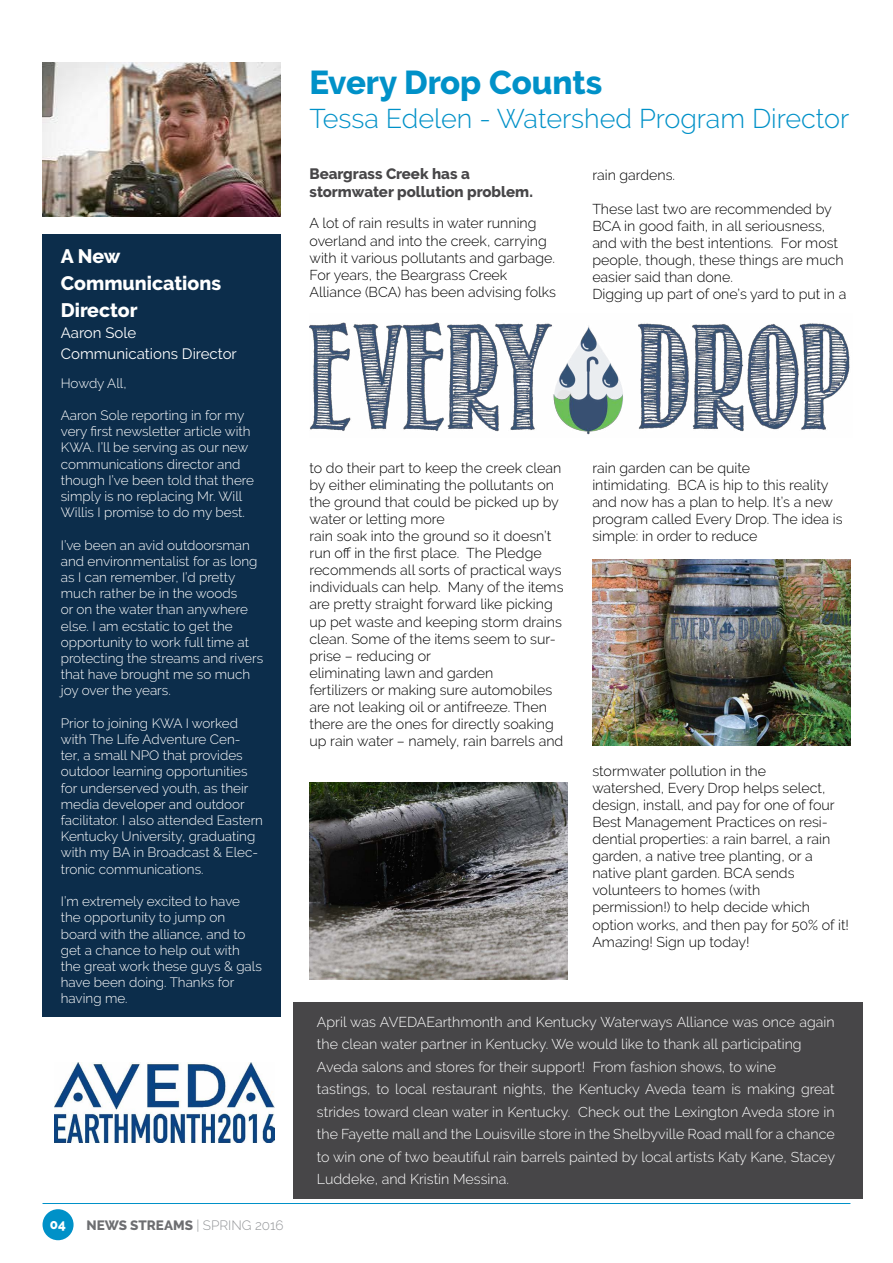
<style>
.page{position:relative;width:893px;height:1263px;background:#fff}
.page>*{position:absolute;margin:0;border:0;box-sizing:border-box;transform-origin:0 0}
.t1{font:800 33px "Raleway";color:#0091c8}
.t2{font:300 27px "Raleway";color:#0091c8}
.t3{font:800 19.5px/27px "Raleway";color:#fff}
.t4{font:800 15px/18px "Raleway";color:#474648}
.t5{font:15px/21px "Raleway";color:#fff}
.t6{font:300 14.25px/17.1px "Raleway";color:#000}
.t7{font:300 14.25px/22.5px "Raleway";color:#fff}
.t8{font:300 13.5px/16.2px "Raleway";color:#fff}
.t9{font:800 13.5px "Raleway";color:#6d6e71}
.t10{font:800 13.5px "Raleway";color:#fff}
.s1{font-weight:300;color:#939598}
</style>
<div class="page">
<hr style="left:43px;top:1203px;width:807px;height:1px;background:#0091c8">
<div style="left:43px;top:1209px;width:31px;height:31px;background:#0091c8;border-radius:50%"></div>
<div style="left:293px;top:1002px;width:570px;height:197px;background:#474648"></div>
<div style="left:43px;top:234px;width:238px;height:782px;background:#0c2d4b"></div>
<img style="left:43px;top:63px;width:238px;height:153px">
<img style="left:55px;top:1062px;width:219px;height:80px">
<img style="left:309px;top:783px;width:259px;height:196px">
<img style="left:592px;top:559px;width:258px;height:186px">
<img style="left:309px;top:322px;width:541px;height:113px">
<h3 class="t3" style="left:61px;top:243px;width:162px">A New<br>Communications<br>Director</h3>
<p class="t5" style="left:61px;top:322px;width:178px">Aaron Sole<br>Communications Director</p>
<p class="t8" style="left:61px;top:375px;width:67px">Howdy All,</p>
<p class="t8" style="left:61px;top:407px;width:195px">Aaron Sole reporting in for my very first newsletter article with<br>KWA. I’ll be serving as our new communications director and though I’ve been told that there simply is no replacing Mr. Will<br>Willis I promise to do my best.</p>
<p class="t8" style="left:61px;top:537px;width:204px">I’ve been an avid outdoorsman and environmentalist for as long as I can remember, I’d pretty much rather be in the woods<br>or on the water than anywhere else. I am ecstatic to get the opportunity to work full time at protecting the streams and rivers that have brought me so much joy over the years.</p>
<p class="t8" style="left:61px;top:715px;width:204px">Prior to joining KWA I worked with The Life Adventure Cen&shy;ter, a small NPO that provides outdoor learning opportunities for underserved youth, as their media developer and outdoor facilitator. I also attended Eastern<br>Kentucky University, graduating with my BA in Broadcast &amp; Elec&shy;tronic communications.</p>
<p class="t8" style="left:61px;top:893px;width:203px">I’m extremely excited to have the opportunity to jump on board with the alliance, and to get a chance to help out with the great work these guys &amp; gals have been doing. Thanks for having me.</p>
<p class="t10" style="left:50px;top:1216px;width:18px">04</p>
<p class="t9" style="left:86px;top:1217px;width:199px">NEWS STREAMS <span class="s1">| SPRING 2016</span></p>
<h1 class="t1" style="left:309px;top:63px;width:294px">Every Drop Counts</h1>
<h2 class="t2" style="left:309px;top:103px;width:541px">Tessa Edelen - Watershed Program Director</h2>
<p class="t4" style="left:309px;top:165px;width:225px">Beargrass Creek has a stormwater pollution problem.</p>
<p class="t6" style="left:592px;top:166px;width:84px">rain gardens.</p>
<p class="t6" style="left:592px;top:200px;width:256px">These last two are recommended by BCA in good faith, in all seriousness, and with the best intentions. For most people, though, these things are much easier said than done.<br>Digging up part of one’s yard to put in a</p>
<p class="t6" style="left:309px;top:215px;width:248px">A lot of rain results in water running overland and into the creek, carrying with it various pollutants and garbage.<br>For years, the Beargrass Creek Alliance (BCA) has been advising folks</p>
<p class="t6" style="left:309px;top:459px;width:256px">to do their part to keep the creek clean by either eliminating the pollutants on the ground that could be picked up by water or letting more<br>rain soak into the ground so it doesn’t run off in the first place. The Pledge recommends all sorts of practical ways individuals can help. Many of the items are pretty straight forward like picking up pet waste and keeping storm drains clean. Some of the items seem to sur&shy;prise – reducing or<br>eliminating lawn and garden<br>fertilizers or making sure automobiles are not leaking oil or antifreeze. Then there are the ones for directly soaking up rain water – namely, rain barrels and</p>
<p class="t6" style="left:592px;top:459px;width:252px">rain garden can be quite<br>intimidating. BCA is hip to this reality and now has a plan to help. It’s a new program called Every Drop. The idea is simple: in order to reduce</p>
<p class="t6" style="left:592px;top:762px;width:258px">stormwater pollution in the<br>watershed, Every Drop helps select, design, install, and pay for one of four Best Management Practices on resi&shy;dential properties: a rain barrel, a rain garden, a native tree planting, or a native plant garden. BCA sends volunteers to homes (with<br>permission!) to help decide which option works, and then pay for 50% of it!<br>Amazing! Sign up today!</p>
<p class="t7" style="left:317px;top:1010px;width:520px">April was AVEDAEarthmonth and Kentucky Waterways Alliance was once again the clean water partner in Kentucky. We would like to thank all participating Aveda salons and stores for their support! From fashion shows, to wine<br>tastings, to local restaurant nights, the Kentucky Aveda team is making great strides toward clean water in Kentucky. Check out the Lexington Aveda store in the Fayette mall and the Louisville store in the Shelbyville Road mall for a chance to win one of two beautiful rain barrels painted by local artists Katy Kane, Stacey Luddeke, and Kristin Messina.</p>
</div>
